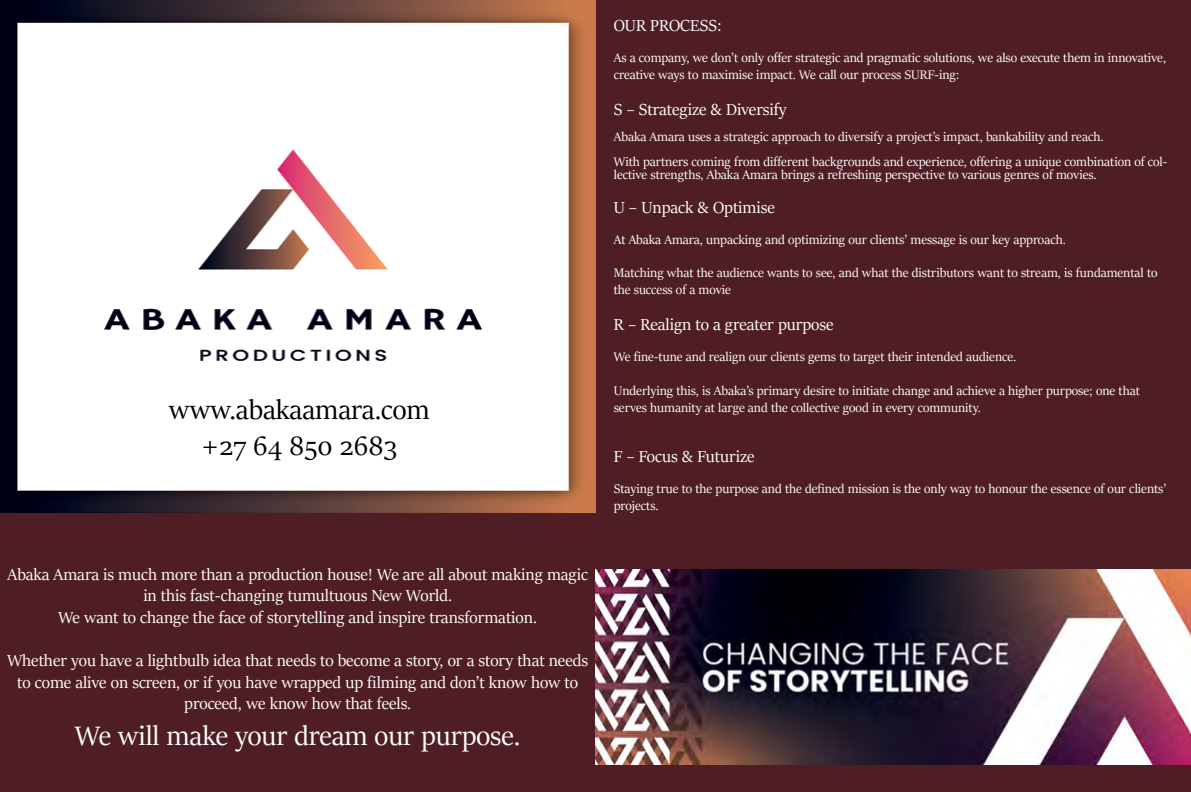
<style>
.page{position:relative;width:1191px;height:792px;background:#4f1e25}
.page>*{position:absolute;margin:0;border:0;box-sizing:border-box;transform-origin:0 0}
.t1{font:30px "Sitka Banner";color:#fff}
.t2{font:30px/36px "Sitka Banner";color:#000;text-align:center}
.t3{font:18px/21.6px "Sitka Banner";color:#fff;text-align:center}
.t4{font:14px/16.8px "Sitka Banner";color:#fff}
</style>
<div class="page">
<img style="left:0;top:0;width:595px;height:513px">
<img style="left:595px;top:569px;width:596px;height:195px">
<h1 class="t2" style="left:169px;top:390px;width:262px">www.abakaamara.com +27 64 850 2683</h1>
<p class="t3" style="left:8px;top:563px;width:582px">Abaka Amara is much more than a production house! We are all about making magic in this fast-changing tumultuous New World.<br>We want to change the face of storytelling and inspire transformation.</p>
<p class="t3" style="left:7px;top:649px;width:582px">Whether you have a lightbulb idea that needs to become a story, or a story that needs to come alive on screen, or if you have wrapped up filming and don’t know how to proceed, we know how that feels.</p>
<h1 class="t1" style="left:75px;top:715px;width:447px">We will make your dream our purpose.</h1>
<p class="t3" style="left:614px;top:14px;width:109px">OUR PROCESS:</p>
<p class="t4" style="left:614px;top:49px;width:554px">As a company, we don’t only offer strategic and pragmatic solutions, we also execute them in innovative, creative ways to maximise impact. We call our process SURF-ing:</p>
<p class="t3" style="left:614px;top:98px;width:174px">S – Strategize &amp; Diversify</p>
<p class="t4" style="left:614px;top:124px;width:555px;line-height:24.8px">Abaka Amara uses a strategic approach to diversify a project’s impact, bankability and reach.<br>With partners coming from different backgrounds and experience, offering a unique combination of col-</p>
<p class="t4" style="left:614px;top:165px;width:484px">lective strengths, Abaka Amara brings a refreshing perspective to various genres of movies.</p>
<p class="t3" style="left:614px;top:196px;width:163px">U – Unpack &amp; Optimise</p>
<p class="t4" style="left:614px;top:231px;width:454px">At Abaka Amara, unpacking and optimizing our clients’ message is our key approach.</p>
<p class="t4" style="left:614px;top:264px;width:545px">Matching what the audience wants to see, and what the distributors want to stream, is fundamental to the success of a movie</p>
<p class="t3" style="left:614px;top:313px;width:221px">R – Realign to a greater purpose</p>
<p class="t4" style="left:614px;top:348px;width:404px">We fine-tune and realign our clients gems to target their intended audience.</p>
<p class="t4" style="left:614px;top:382px;width:527px">Underlying this, is Abaka’s primary desire to initiate change and achieve a higher purpose; one that serves humanity at large and the collective good in every community.</p>
<p class="t3" style="left:614px;top:445px;width:142px">F – Focus &amp; Futurize</p>
<p class="t4" style="left:614px;top:480px;width:554px">Staying true to the purpose and the defined mission is the only way to honour the essence of our clients’ projects.</p>
</div>
